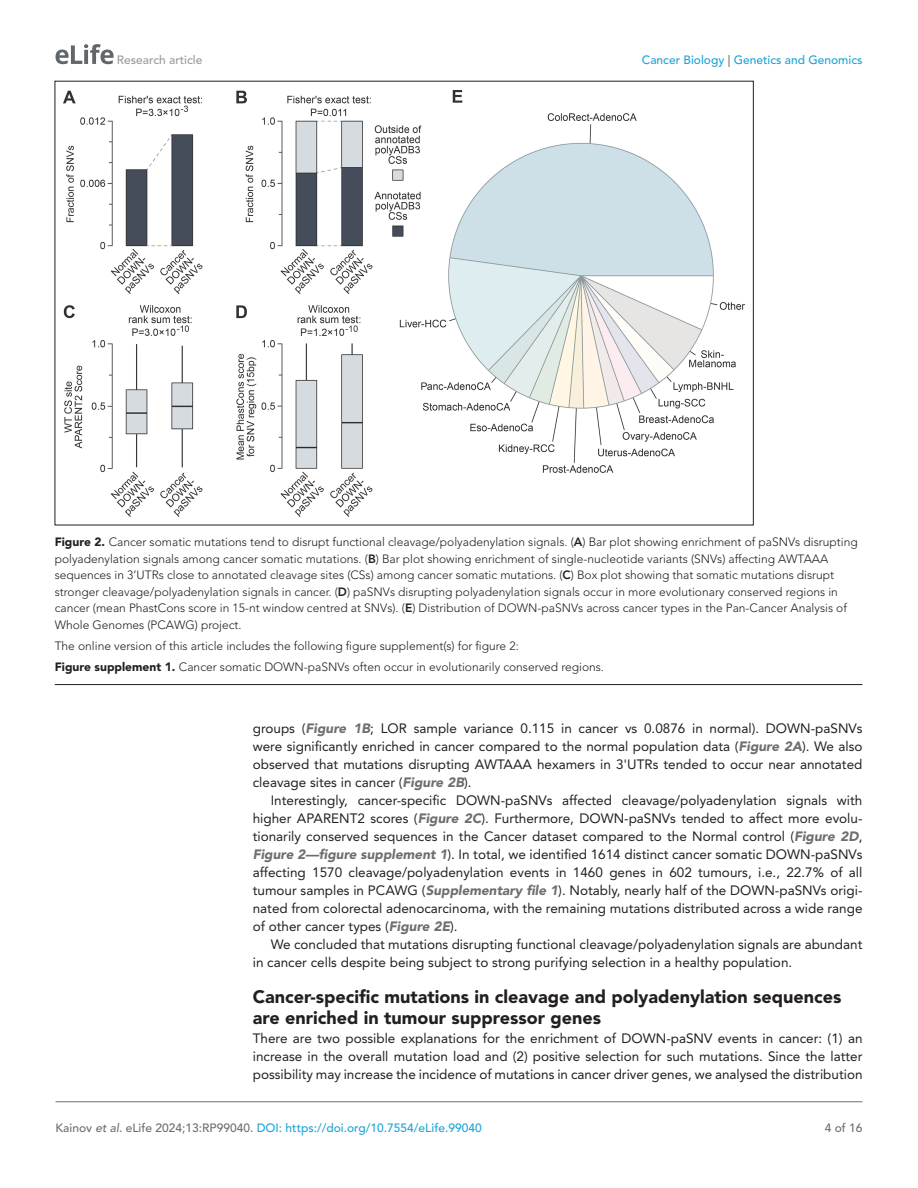
<style>
.page{position:relative;width:918px;height:1188px;background:#fff}
.page>*{position:absolute;margin:0;border:0;box-sizing:border-box;transform-origin:0 0}
.t1{font:900 18px/21px "Avenir LT Std";color:#231f20}
.t2{font:13.5px/18px "Avenir LT Std";color:#231f20;text-align:justify}
.t3{font:300 12px/16.5px "Avenir LT Std";color:#231f20}
.t4{font:500 12px "Avenir LT Std";color:#1ea4d7}
.t5{font:500 12px "Avenir LT Std";color:#9a9a9a}
.t6{font:500 12px "Avenir LT Std";color:#6e6e70}
.s1{color:#6e6e70}
.s2{font-weight:900}
.s3{font-weight:800}
.s4{font-weight:900;font-style:italic;color:#6e6e70}
.s5{font-style:italic;color:#6e6e70}
</style>
<div class="page">
<svg style="left:56px;top:44px;width:58px;height:20px"></svg>
<hr style="left:56px;top:1101px;width:806px;height:1px;background:#6e6e70">
<hr style="left:55px;top:684px;width:807px;height:1px;background:#231f20">
<img style="left:64px;top:90px;width:680px;height:426px">
<p class="t5" style="left:117px;top:53px;width:87px">Research article</p>
<p class="t4" style="left:642px;top:53px;width:222px">Cancer Biology <span class="s1">|</span> Genetics and Genomics</p>
<p class="t3" style="left:55px;top:534px;width:804px"><span class="s2">Figure 2.</span> Cancer somatic mutations tend to disrupt functional cleavage/polyadenylation signals. (<span class="s3">A</span>) Bar plot showing enrichment of paSNVs disrupting polyadenylation signals among cancer somatic mutations. (<span class="s3">B</span>) Bar plot showing enrichment of single-nucleotide variants (SNVs) affecting AWTAAA sequences in 3’UTRs close to annotated cleavage sites (CSs) among cancer somatic mutations. (<span class="s3">C</span>) Box plot showing that somatic mutations disrupt stronger cleavage/polyadenylation signals in cancer. (<span class="s3">D</span>) paSNVs disrupting polyadenylation signals occur in more evolutionary conserved regions in cancer (mean PhastCons score in 15-nt window centred at SNVs). (<span class="s3">E</span>) Distribution of DOWN-paSNVs across cancer types in the Pan-Cancer Analysis of Whole Genomes (PCAWG) project.</p>
<p class="t3" style="left:55px;top:635px;width:551px;line-height:21px">The online version of this article includes the following figure supplement(s) for figure 2:<br><span class="s2">Figure supplement 1.</span> Cancer somatic DOWN-paSNVs often occur in evolutionarily conserved regions.</p>
<p class="t2" style="left:253px;top:719px;width:611px">groups (<span class="s4">Figure 1B</span>; LOR sample variance 0.115 in cancer vs 0.0876 in normal). DOWN-paSNVs were significantly enriched in cancer compared to the normal population data (<span class="s4">Figure 2A</span>). We also observed that mutations disrupting AWTAAA hexamers in 3'UTRs tended to occur near annotated cleavage sites in cancer (<span class="s4">Figure 2B</span>).</p>
<p class="t2" style="left:253px;top:791px;width:611px;text-indent:18px">Interestingly, cancer-specific DOWN-paSNVs affected cleavage/polyadenylation signals with higher APARENT2 scores (<span class="s4">Figure 2C</span>). Furthermore, DOWN-paSNVs tended to affect more evolu&shy;tionarily conserved sequences in the Cancer dataset compared to the Normal control (<span class="s4">Figure 2D</span>, <span class="s4">Figure 2—figure supplement 1</span>). In total, we identified 1614 distinct cancer somatic DOWN-paSNVs affecting 1570 cleavage/polyadenylation events in 1460 genes in 602 tumours, i.e., 22.7% of all tumour samples in PCAWG (<span class="s4">Supplementary file 1</span>). Notably, nearly half of the DOWN-paSNVs origi&shy;nated from colorectal adenocarcinoma, with the remaining mutations distributed across a wide range of other cancer types (<span class="s4">Figure 2E</span>).</p>
<p class="t2" style="left:253px;top:935px;width:611px;text-indent:18px">We concluded that mutations disrupting functional cleavage/polyadenylation signals are abundant in cancer cells despite being subject to strong purifying selection in a healthy population.</p>
<h1 class="t1" style="left:253px;top:986px;width:590px">Cancer-specific mutations in cleavage and polyadenylation sequences are enriched in tumour suppressor genes</h1>
<p class="t2" style="left:253px;top:1030px;width:611px">There are two possible explanations for the enrichment of DOWN-paSNV events in cancer: (1) an increase in the overall mutation load and (2) positive selection for such mutations. Since the latter possibility may increase the incidence of mutations in cancer driver genes, we analysed the distribution</p>
<p class="t4" style="left:56px;top:1121px;width:428px"><span class="s1">Kainov</span> <span class="s5">et al</span><span class="s1">. eLife 2024;13:RP99040.</span> DOI: https://doi.org/10.7554/eLife.99040</p>
<p class="t6" style="left:825px;top:1121px;width:39px">4 of 16</p>
</div>
